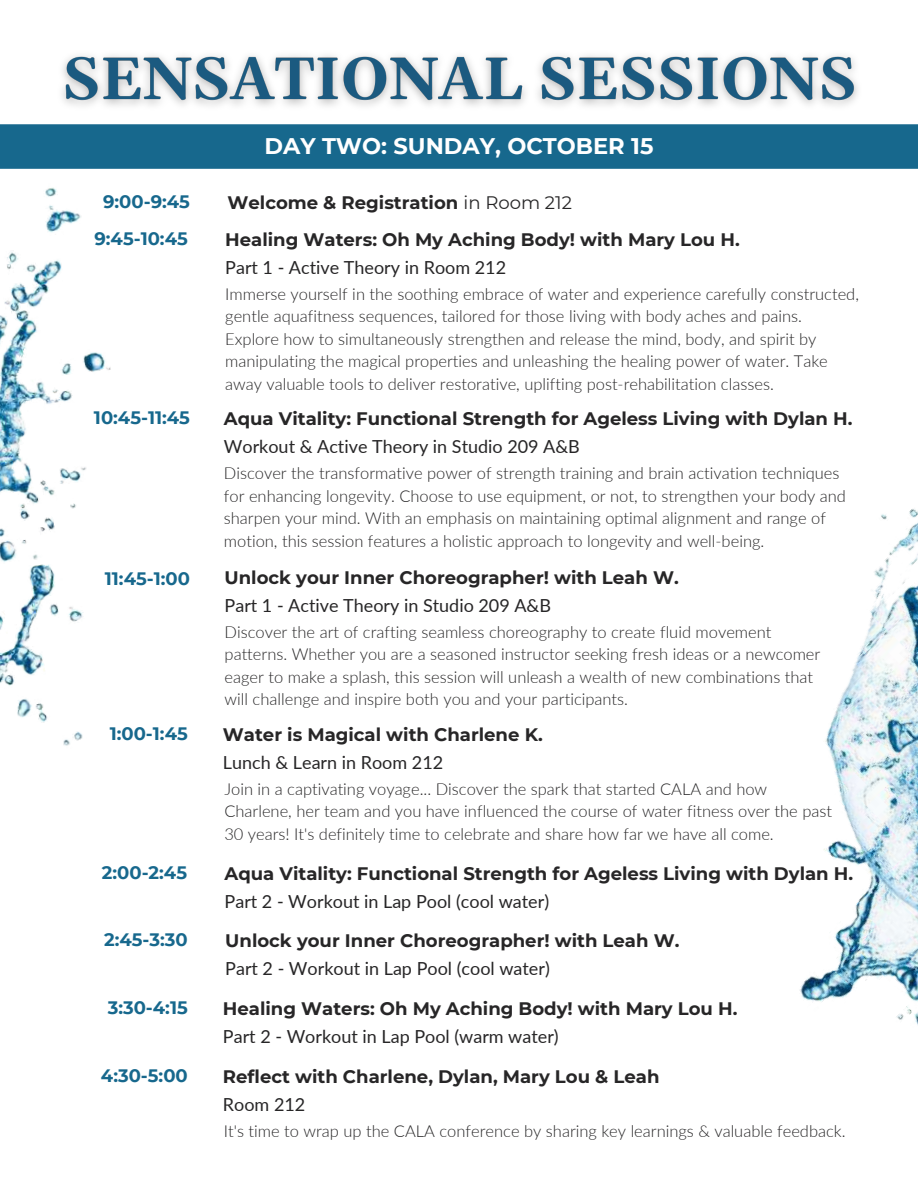
<style>
.page{position:relative;width:918px;height:1188px;background:#fff}
.page>*{position:absolute;margin:0;border:0;box-sizing:border-box;transform-origin:0 0}
.t1{font:700 22.5px "Montserrat";color:#fff}
.t2{font:700 18.15px "Montserrat";color:#272627}
.t3{font:18px "Lato";color:#272627}
.t4{font:700 18px "Montserrat";color:#17688d}
.t5{font:300 16.5px/22.5px "Lato";color:#272627}
.s1{font-weight:400}
</style>
<div class="page">
<img style="left:799px;top:509px;width:119px;height:516px">
<img style="left:0;top:188px;width:111px;height:558px">
<div style="left:0;top:124px;width:918px;height:45px;background:#17688d"></div>
<svg style="left:799px;top:753px;width:15px;height:86px"></svg>
<img style="left:62px;top:55px;width:796px;height:51px">
<p class="t1" style="left:264px;top:132px;width:390px">DAY TWO: SUNDAY, OCTOBER 15</p>
<p class="t4" style="left:103px;top:190px;width:88px">9:00-9:45</p>
<p class="t2" style="left:227px;top:191px;width:346px">Welcome &amp; Registration <span class="s1">in Room 212</span></p>
<p class="t4" style="left:94px;top:227px;width:95px">9:45-10:45</p>
<p class="t2" style="left:225px;top:228px;width:516px">Healing Waters: Oh My Aching Body! with Mary Lou H.</p>
<p class="t3" style="left:225px;top:256px;width:282px">Part 1 - Active Theory in Room 212</p>
<p class="t5" style="left:225px;top:282px;width:635px">Immerse yourself in the soothing embrace of water and experience carefully constructed, gentle aquafitness sequences, tailored for those living with body aches and pains.<br>Explore how to simultaneously strengthen and release the mind, body, and spirit by manipulating the magical properties and unleashing the healing power of water. Take away valuable tools to deliver restorative, uplifting post-rehabilitation classes.</p>
<p class="t4" style="left:94px;top:407px;width:97px">10:45-11:45</p>
<p class="t2" style="left:224px;top:408px;width:630px">Aqua Vitality: Functional Strength for Ageless Living with Dylan H.</p>
<p class="t3" style="left:224px;top:436px;width:358px">Workout &amp; Active Theory in Studio 209 A&amp;B</p>
<p class="t5" style="left:224px;top:462px;width:624px">Discover the transformative power of strength training and brain activation techniques for enhancing longevity. Choose to use equipment, or not, to strengthen your body and sharpen your mind. With an emphasis on maintaining optimal alignment and range of motion, this session features a holistic approach to longevity and well-being.</p>
<p class="t4" style="left:105px;top:567px;width:87px">11:45-1:00</p>
<p class="t2" style="left:225px;top:566px;width:456px">Unlock your Inner Choreographer! with Leah W.</p>
<p class="t3" style="left:225px;top:594px;width:328px">Part 1 - Active Theory in Studio 209 A&amp;B</p>
<p class="t5" style="left:225px;top:620px;width:597px">Discover the art of crafting seamless choreography to create fluid movement patterns. Whether you are a seasoned instructor seeking fresh ideas or a newcomer eager to make a splash, this session will unleash a wealth of new combinations that will challenge and inspire both you and your participants.</p>
<p class="t4" style="left:110px;top:722px;width:80px">1:00-1:45</p>
<p class="t2" style="left:223px;top:723px;width:321px">Water is Magical with Charlene K.</p>
<p class="t3" style="left:223px;top:751px;width:222px">Lunch &amp; Learn in Room 212</p>
<p class="t5" style="left:224px;top:777px;width:609px">Join in a captivating voyage... Discover the spark that started CALA and how<br>Charlene, her team and you have influenced the course of water fitness over the past<br>30 years! It's definitely time to celebrate and share how far we have all come.</p>
<p class="t4" style="left:102px;top:862px;width:87px">2:00-2:45</p>
<p class="t2" style="left:225px;top:863px;width:630px">Aqua Vitality: Functional Strength for Ageless Living with Dylan H.</p>
<p class="t3" style="left:225px;top:890px;width:326px">Part 2 - Workout in Lap Pool (cool water)</p>
<p class="t4" style="left:104px;top:929px;width:85px">2:45-3:30</p>
<p class="t2" style="left:225px;top:930px;width:456px">Unlock your Inner Choreographer! with Leah W.</p>
<p class="t3" style="left:225px;top:957px;width:326px">Part 2 - Workout in Lap Pool (cool water)</p>
<p class="t4" style="left:108px;top:996px;width:82px">3:30-4:15</p>
<p class="t2" style="left:223px;top:997px;width:516px">Healing Waters: Oh My Aching Body! with Mary Lou H.</p>
<p class="t3" style="left:223px;top:1025px;width:337px">Part 2 - Workout in Lap Pool (warm water)</p>
<p class="t4" style="left:101px;top:1064px;width:88px">4:30-5:00</p>
<p class="t2" style="left:223px;top:1066px;width:438px">Reflect with Charlene, Dylan, Mary Lou &amp; Leah</p>
<p class="t3" style="left:223px;top:1093px;width:84px">Room 212</p>
<p class="t5" style="left:224px;top:1119px;width:623px">It's time to wrap up the CALA conference by sharing key learnings &amp; valuable feedback.</p>
</div>
